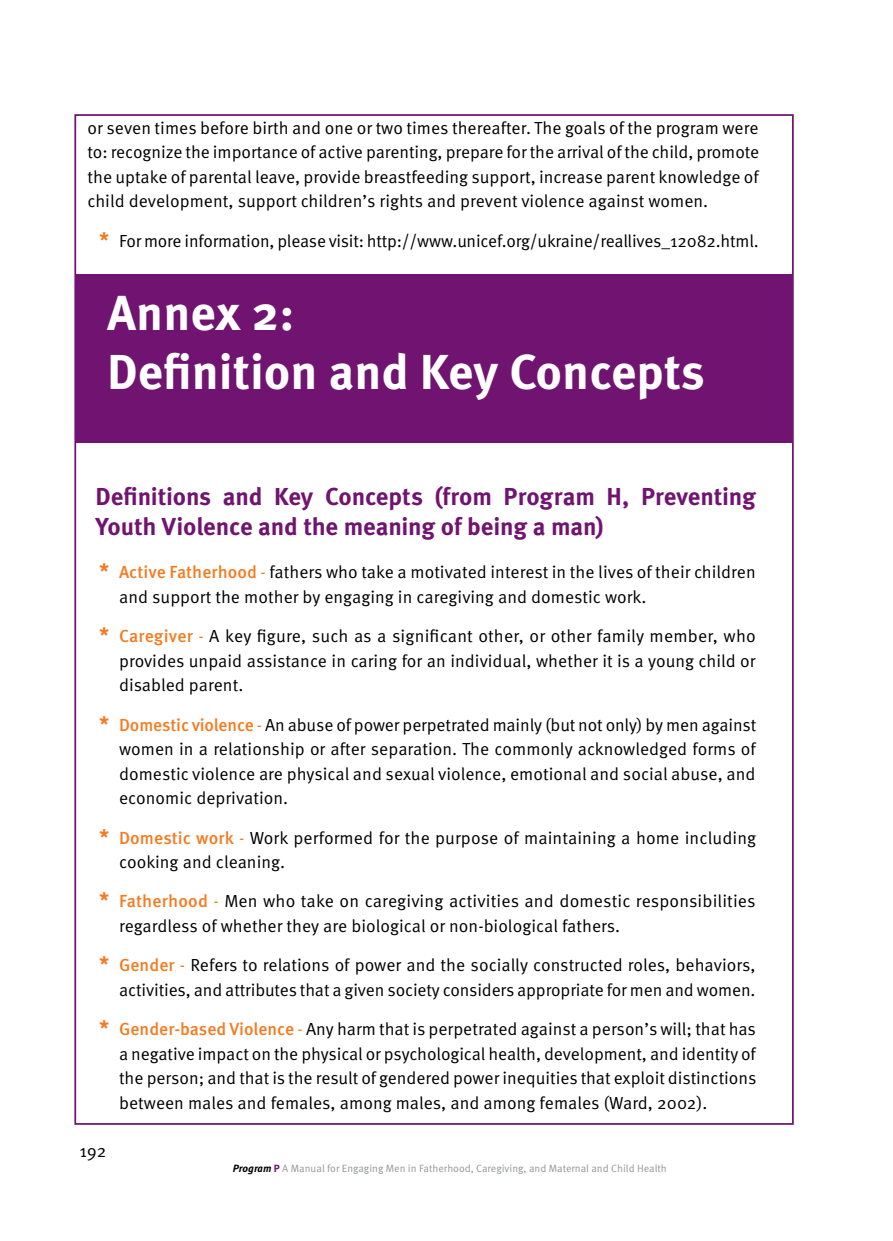
<style>
.page{position:relative;width:893px;height:1241px;background:#fff}
.page>*{position:absolute;margin:0;border:0;box-sizing:border-box;transform-origin:0 0}
.t1{font:700 49px/58.8px "Meta Pro";color:#fff}
.t2{font:700 24.5px/29.4px "Meta Pro";letter-spacing:-.01em;color:#711471}
.t3{font:17.5px/24.5px "Meta Pro";color:#000;text-align:justify}
.t4{font:10.5px "Meta Pro";color:#939598}
.s1{font-weight:700;font-size:21px;color:#f47b20}
.s2{font-weight:500;color:#f47b20}
.s3{color:#f47b20}
.s4{font-weight:700;font-style:italic;color:#000}
.s5{font-weight:700;color:#711471}
</style>
<div class="page">
<div style="left:76px;top:274px;width:716px;height:168px;background:#711471"></div>
<p class="t3" style="left:88px;top:116px;width:673px">or seven times before birth and one or two times thereafter. The goals of the program were to: recognize the importance of active parenting, prepare for the arrival of the child, promote the uptake of parental leave, provide breastfeeding support, increase parent knowledge of child development, support children’s rights and prevent violence against women.</p>
<p class="t3" style="left:99px;top:229px;width:661px"><span class="s1">*</span> For more information, please visit: http://www.unicef.org/ukraine/reallives_12082.html.</p>
<h1 class="t1" style="left:107px;top:285px;width:599px">Annex 2:<br>Definition and Key Concepts</h1>
<h2 class="t2" style="left:95px;top:483px;width:662px">Definitions and Key Concepts (from Program H, Preventing<br>Youth Violence and the meaning of being a man)</h2>
<p class="t3" style="left:119px;top:560px;width:638px;text-indent:-20px"><span class="s1">*</span> <span class="s2">Active Fatherhood</span> <span class="s3">-</span> fathers who take a motivated interest in the lives of their children and support the mother by engaging in caregiving and domestic work.</p>
<p class="t3" style="left:119px;top:624px;width:638px;text-indent:-20px"><span class="s1">*</span> <span class="s2">Caregiver</span> <span class="s3">-</span> A key figure, such as a significant other, or other family member, who provides unpaid assistance in caring for an individual, whether it is a young child or disabled parent.</p>
<p class="t3" style="left:119px;top:712px;width:639px;text-indent:-20px"><span class="s1">*</span> <span class="s2">Domestic violence</span> <span class="s3">-</span> An abuse of power perpetrated mainly (but not only) by men against women in a relationship or after separation. The commonly acknowledged forms of domestic violence are physical and sexual violence, emotional and social abuse, and economic deprivation.</p>
<p class="t3" style="left:119px;top:825px;width:639px;text-indent:-20px"><span class="s1">*</span> <span class="s2">Domestic work</span> <span class="s3">-</span> Work performed for the purpose of maintaining a home including cooking and cleaning.</p>
<p class="t3" style="left:119px;top:889px;width:638px;text-indent:-20px"><span class="s1">*</span> <span class="s2">Fatherhood</span> <span class="s3">-</span> Men who take on caregiving activities and domestic responsibilities regardless of whether they are biological or non-biological fathers.</p>
<p class="t3" style="left:99px;top:953px;width:658px;text-align:right"><span class="s1">*</span> <span class="s2">Gender</span> <span class="s3">-</span> Refers to relations of power and the socially constructed roles, behaviors, activities, and attributes that a given society considers appropriate for men and women.</p>
<p class="t3" style="left:119px;top:1017px;width:639px;text-indent:-20px"><span class="s1">*</span> <span class="s2">Gender-based Violence</span> <span class="s3">-</span> Any harm that is perpetrated against a person’s will; that has a negative impact on the physical or psychological health, development, and identity of the person; and that is the result of gendered power inequities that exploit distinctions between males and females, among males, and among females (Ward, 2002).</p>
<p class="t3" style="left:79px;top:1139px;width:29px">192</p>
<p class="t4" style="left:233px;top:1161px;width:436px"><span class="s4">Program</span> <span class="s5">P</span> A Manual for Engaging Men in Fatherhood, Caregiving, and Maternal and Child Health</p>
</div>
